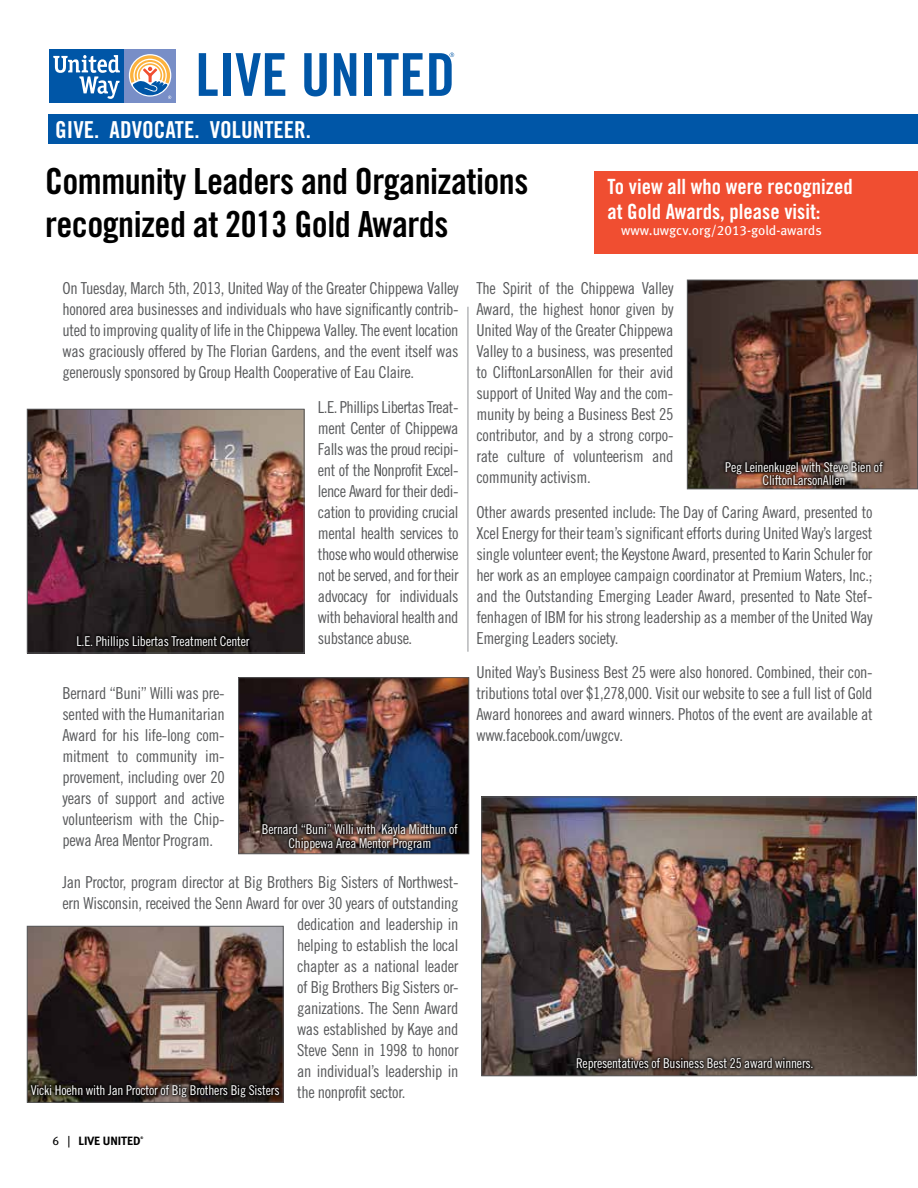
<style>
.page{position:relative;width:918px;height:1188px;background:#fff}
.page>*{position:absolute;margin:0;border:0;box-sizing:border-box;transform-origin:0 0}
.t1{font:36px/43.2px "Trade Gothic Bold Cond Twenty";letter-spacing:-.015em;color:#000}
.t2{font:23.4px "Trade Gothic Bold Cond Twenty";color:#fff}
.t3{font:21px/25.2px "Trade Gothic Bold Cond Twenty";color:#fff}
.t4{font:16.5px/21px "Trade Gothic Cond Eighteen";letter-spacing:-.02em;color:#58595b;text-align:justify}
.t5{font:13.5px/13.5px "Trade Gothic Cond Eighteen";letter-spacing:-.015em;color:#fff;text-align:center}
.t6{font:13.5px "Meta Book LF";letter-spacing:-.005em;color:#fff}
.t7{font:700 12px "Meta";color:#000}
.t8{font:700 3.45px "Meta";color:#000}
.s1{font-weight:400}
</style>
<div class="page">
<div style="left:48px;top:115px;width:823px;height:29px;background:#0056a7"></div>
<div style="left:850px;top:115px;width:68px;height:29px;background:#0056a7"></div>
<svg style="left:49px;top:102px;width:127px;height:1px"></svg>
<div style="left:124px;top:49px;width:52px;height:53px;background:#788ec7"></div>
<svg style="left:129px;top:54px;width:42px;height:43px"></svg>
<div style="left:49px;top:49px;width:75px;height:53px;background:#0056a7"></div>
<svg style="left:53px;top:55px;width:67px;height:44px"></svg>
<svg style="left:130px;top:55px;width:41px;height:44px"></svg>
<svg style="left:199px;top:53px;width:19px;height:43px"></svg>
<div style="left:223px;top:53px;width:7px;height:43px;background:#0056a7"></div>
<svg style="left:236px;top:53px;width:49px;height:43px"></svg>
<svg style="left:304px;top:53px;width:23px;height:43px"></svg>
<svg style="left:334px;top:53px;width:22px;height:43px"></svg>
<div style="left:364px;top:53px;width:8px;height:43px;background:#0056a7"></div>
<svg style="left:377px;top:53px;width:46px;height:43px"></svg>
<svg style="left:429px;top:53px;width:25px;height:43px"></svg>
<hr style="left:468px;top:307px;width:1px;height:345px;background:#939598">
<img style="left:29px;top:928px;width:253px;height:173px">
<div style="left:27px;top:926px;width:257px;height:177px;border:1px solid #58595b"></div>
<img style="left:689px;top:282px;width:227px;height:205px">
<div style="left:687px;top:280px;width:231px;height:209px;border:1px solid #58595b"></div>
<img style="left:29px;top:411px;width:273px;height:240px">
<div style="left:27px;top:409px;width:277px;height:244px;border:1px solid #58595b"></div>
<img style="left:483px;top:799px;width:431px;height:275px">
<div style="left:481px;top:797px;width:435px;height:279px;border:1px solid #58595b"></div>
<img style="left:240px;top:679px;width:227px;height:173px">
<div style="left:238px;top:677px;width:231px;height:177px;border:1px solid #58595b"></div>
<div style="left:594px;top:171px;width:324px;height:83px;background:#f04e31"></div>
<div style="left:74px;top:632px;width:179px;height:19px;background:#000;opacity:.75"></div>
<div style="left:260px;top:820px;width:201px;height:33px;background:#000;opacity:.75"></div>
<div style="left:574px;top:1055px;width:242px;height:19px;background:#000;opacity:.75"></div>
<div style="left:723px;top:458px;width:163px;height:30px;background:#000;opacity:.75"></div>
<div style="left:28px;top:1081px;width:255px;height:19px;background:#000;opacity:.75"></div>
<h2 class="t2" style="left:55px;top:115px;width:257px">GIVE. ADVOCATE. VOLUNTEER.</h2>
<h1 class="t1" style="left:45px;top:159px;width:485px">Community Leaders and Organizations recognized at 2013 Gold Awards</h1>
<p class="t3" style="left:608px;top:174px;width:247px">To view all who were recognized at Gold Awards, please visit:</p>
<p class="t6" style="left:621px;top:223px;width:202px">www.uwgcv.org/2013-gold-awards</p>
<p class="t4" style="left:63px;top:278px;width:398px">On Tuesday, March 5th, 2013, United Way of the Greater Chippewa Valley honored area businesses and individuals who have significantly contrib&shy;uted to improving quality of life in the Chippewa Valley. The event location was graciously offered by The Florian Gardens, and the event itself was generously sponsored by Group Health Cooperative of Eau Claire.</p>
<p class="t4" style="left:318px;top:396px;width:142px">L.E. Phillips Libertas Treat&shy;ment Center of Chippewa Falls was the proud recipi&shy;ent of the Nonprofit Excel&shy;lence Award for their dedi&shy;cation to providing crucial mental health services to those who would otherwise not be served, and for their advocacy for individuals with behavioral health and substance abuse.</p>
<p class="t5" style="left:77px;top:634px;width:175px">L.E. Phillips Libertas Treatment Center</p>
<p class="t4" style="left:63px;top:683px;width:164px">Bernard “Buni” Willi was pre&shy;sented with the Humanitarian Award for his life-long com&shy;mitment to community im&shy;provement, including over 20 years of support and active volunteerism with the Chip&shy;pewa Area Mentor Program.</p>
<p class="t4" style="left:63px;top:871px;width:397px">Jan Proctor, program director at Big Brothers Big Sisters of Northwest-</p>
<p class="t4" style="left:63px;top:892px;width:398px">ern Wisconsin, received the Senn Award for over 30 years of outstanding</p>
<p class="t4" style="left:297px;top:913px;width:163px">dedication and leadership in</p>
<p class="t4" style="left:297px;top:934px;width:163px">helping to establish the local</p>
<p class="t4" style="left:297px;top:955px;width:163px">chapter as a national leader</p>
<p class="t4" style="left:297px;top:976px;width:163px">of Big Brothers Big Sisters or-</p>
<p class="t4" style="left:297px;top:997px;width:163px">ganizations. The Senn Award</p>
<p class="t4" style="left:297px;top:1018px;width:163px">was established by Kaye and</p>
<p class="t4" style="left:297px;top:1039px;width:163px">Steve Senn in 1998 to honor</p>
<p class="t4" style="left:297px;top:1060px;width:163px">an individual’s leadership in</p>
<p class="t4" style="left:297px;top:1081px;width:110px">the nonprofit sector.</p>
<p class="t5" style="left:262px;top:822px;width:198px">Bernard “Buni” Willi with Kayla Midthun of<br>Chippewa Area Mentor Program</p>
<p class="t5" style="left:31px;top:1083px;width:250px">Vicki Hoehn with Jan Proctor of Big Brothers Big Sisters</p>
<p class="t7" style="left:52px;top:1134px;width:90px"><span class="s1">6 |</span> LIVE UNITED</p>
<p class="t8" style="left:141px;top:1136px;width:4px">®</p>
<p class="t4" style="left:477px;top:278px;width:198px">The Spirit of the Chippewa Valley Award, the highest honor given by United Way of the Greater Chippewa Valley to a business, was presented to CliftonLarsonAllen for their avid support of United Way and the com&shy;munity by being a Business Best 25 contributor, and by a strong corpo&shy;rate culture of volunteerism and community activism.</p>
<p class="t4" style="left:477px;top:501px;width:398px">Other awards presented include: The Day of Caring Award, presented to Xcel Energy for their team’s significant efforts during United Way’s largest single volunteer event; the Keystone Award, presented to Karin Schuler for her work as an employee campaign coordinator at Premium Waters, Inc.; and the Outstanding Emerging Leader Award, presented to Nate Stef&shy;fenhagen of IBM for his strong leadership as a member of the United Way Emerging Leaders society.</p>
<p class="t4" style="left:477px;top:662px;width:398px">United Way’s Business Best 25 were also honored. Combined, their con&shy;tributions total over $1,278,000. Visit our website to see a full list of Gold Award honorees and award winners. Photos of the event are available at www.facebook.com/uwgcv.</p>
<p class="t5" style="left:725px;top:460px;width:159px">Peg Leinenkugel with Steve Bien of<br>CliftonLarsonAllen</p>
<p class="t5" style="left:576px;top:1057px;width:239px">Representatives of Business Best 25 award winners.</p>
</div>
